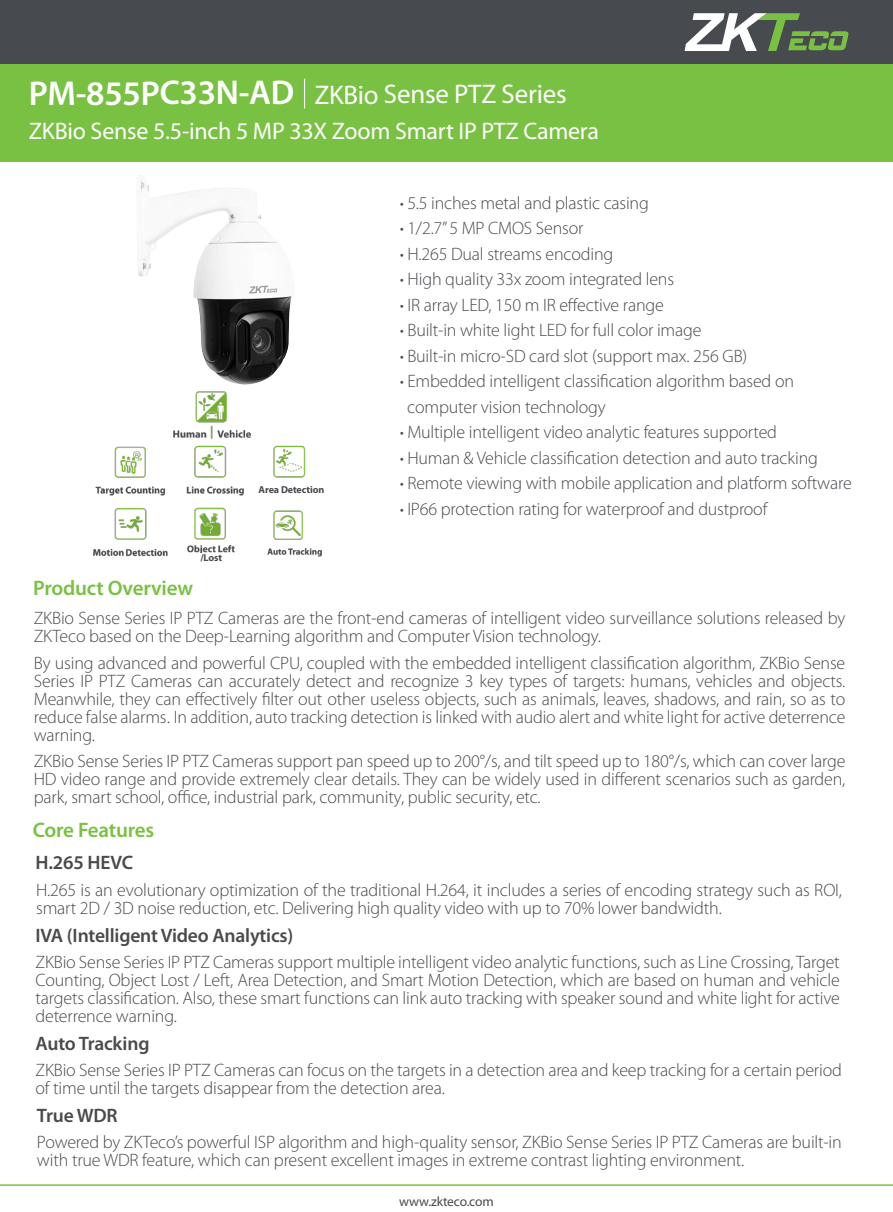
<style>
.page{position:relative;width:893px;height:1212px;background:#fff}
.page>*{position:absolute;margin:0;border:0;box-sizing:border-box;transform-origin:0 0}
.SPEC_Copy{font:27px "Myriad Pro";letter-spacing:-.015em;color:#fff}
.SPEC_Copy-2{font:24px "Myriad Pro";letter-spacing:-.01em;color:#fff}
.SPEC_Copy-3{font:600 21px "Myriad Pro";letter-spacing:-.01em;color:#79c142}
.SPEC_Copy-4{font:600 19.5px "Myriad Pro";letter-spacing:-.01em;color:#4a4a4c}
.SPEC_Copy-5{font:300 18px/18px "Myriad Pro";letter-spacing:-.01em;color:#4a4a4c}
.SPEC_Copy-6{font:300 18px "Myriad Pro";letter-spacing:-.01em;color:#474a4e}
.SPEC_Copy-7{font:300 18px/18px "Myriad Pro";letter-spacing:-.01em;color:#49494c}
.SPEC_Copy-8{font:13.5px "Myriad Pro";letter-spacing:-.01em;color:#474a4e}
.SPEC_Copy-9{font:700 10.05px "Myriad Pro";letter-spacing:-.01em;color:#474a4e}
.s1{font-weight:600;font-size:34.5px}
.s2{font-weight:600}
.s3{font-family:"Adobe Song Std"}
</style>
<div class="page">
<div style="left:0;top:0;width:893px;height:64px;background:#474a4e"></div>
<svg style="left:684px;top:13px;width:164px;height:38px"></svg>
<div style="left:0;top:64px;width:893px;height:98px;background:#79c142"></div>
<hr style="left:0;top:1184px;width:893px;height:2px;background:#79c142">
<img style="left:137px;top:181px;width:155px;height:203px">
<svg style="left:304px;top:79px;width:1px;height:29px"></svg>
<img style="left:94px;top:391px;width:228px;height:166px">
<div style="left:250px;top:485px;width:85px;height:11px;background:#fff"></div>
<div style="left:169px;top:554px;width:86px;height:9px;background:#fff"></div>
<p class="SPEC_Copy" style="left:29px;top:79px;width:539px"><span class="s1">PM-855PC33N-AD</span> ZKBio Sense PTZ Series</p>
<p class="SPEC_Copy-2" style="left:29px;top:118px;width:572px">ZKBio Sense 5.5-inch 5 MP 33X Zoom Smart IP PTZ Camera</p>
<p class="SPEC_Copy-9" style="left:200px;top:552px;width:23px">/Lost</p>
<p class="SPEC_Copy-3" style="left:33px;top:576px;width:161px">Product Overview</p>
<p class="SPEC_Copy-9" style="left:259px;top:484px;width:67px">Area Detection</p>
<p class="SPEC_Copy-6" style="left:400px;top:193px;width:251px"><span class="s2">·</span> 5.5 inches metal and plastic casing</p>
<p class="SPEC_Copy-6" style="left:400px;top:218px;width:185px"><span class="s2">·</span> 1/2.7” 5 MP CMOS Sensor</p>
<p class="SPEC_Copy-6" style="left:400px;top:244px;width:215px"><span class="s2">·</span> H.265 Dual streams encoding</p>
<p class="SPEC_Copy-6" style="left:400px;top:269px;width:276px"><span class="s2">·</span> High quality 33x zoom integrated lens</p>
<p class="SPEC_Copy-6" style="left:400px;top:295px;width:266px"><span class="s2">·</span> IR array LED, 150 m IR effective range</p>
<p class="SPEC_Copy-6" style="left:400px;top:320px;width:303px"><span class="s2">·</span> Built-in white light LED for full color image</p>
<p class="SPEC_Copy-6" style="left:400px;top:346px;width:349px"><span class="s2">·</span> Built-in micro-SD card slot (support max. 256 GB)</p>
<p class="SPEC_Copy-6" style="left:400px;top:371px;width:396px"><span class="s2">·</span> Embedded intelligent classification algorithm based on</p>
<p class="SPEC_Copy-6" style="left:407px;top:397px;width:200px">computer vision technology</p>
<p class="SPEC_Copy-6" style="left:400px;top:422px;width:379px"><span class="s2">·</span> Multiple intelligent video analytic features supported</p>
<p class="SPEC_Copy-6" style="left:400px;top:448px;width:420px"><span class="s2">·</span> Human &amp; Vehicle classification detection and auto tracking</p>
<p class="SPEC_Copy-6" style="left:400px;top:473px;width:454px"><span class="s2">·</span> Remote viewing with mobile application and platform software</p>
<p class="SPEC_Copy-6" style="left:400px;top:499px;width:369px"><span class="s2">·</span> IP66 protection rating for waterproof and dustproof</p>
<p class="SPEC_Copy-5" style="left:34px;top:609px;width:813px">ZKBio Sense Series IP PTZ Cameras are the front-end cameras of intelligent video surveillance solutions released by<br>ZKTeco based on the Deep-Learning algorithm and Computer Vision technology.</p>
<p class="SPEC_Copy-5" style="left:34px;top:654px;width:813px;text-align:justify">By using advanced and powerful CPU, coupled with the embedded intelligent classification algorithm, ZKBio Sense Series IP PTZ Cameras can accurately detect and recognize 3 key types of targets: humans, vehicles and objects.<br>Meanwhile, they can effectively filter out other useless objects, such as animals, leaves, shadows, and rain, so as to reduce false alarms<span class="s3">.</span> In addition, auto tracking detection is linked with audio alert and white light for active deterrence warning.</p>
<p class="SPEC_Copy-5" style="left:34px;top:752px;width:813px;text-align:justify">ZKBio Sense Series IP PTZ Cameras support pan speed up to 200°/s, and tilt speed up to 180°/s, which can cover large HD video range and provide extremely clear details. They can be widely used in different scenarios such as garden, park, smart school, office, industrial park, community, public security, etc.</p>
<p class="SPEC_Copy-3" style="left:33px;top:818px;width:123px">Core Features</p>
<p class="SPEC_Copy-4" style="left:36px;top:851px;width:99px">H.265 HEVC</p>
<p class="SPEC_Copy-7" style="left:36px;top:881px;width:807px">H.265 is an evolutionary optimization of the traditional H.264, it includes a series of encoding strategy such as ROI, smart 2D / 3D noise reduction, etc. Delivering high quality video with up to 70% lower bandwidth.</p>
<p class="SPEC_Copy-4" style="left:36px;top:924px;width:259px">IVA (Intelligent Video Analytics)</p>
<p class="SPEC_Copy-5" style="left:36px;top:953px;width:806px;text-align:justify">ZKBio Sense Series IP PTZ Cameras support multiple intelligent video analytic functions, such as Line Crossing, Target Counting, Object Lost / Left, Area Detection, and Smart Motion Detection, which are based on human and vehicle targets classification. Also, these smart functions can link auto tracking with speaker sound and white light for active deterrence warning.</p>
<p class="SPEC_Copy-4" style="left:36px;top:1032px;width:116px">Auto Tracking</p>
<p class="SPEC_Copy-5" style="left:36px;top:1061px;width:808px">ZKBio Sense Series IP PTZ Cameras can focus on the targets in a detection area and keep tracking for a certain period of time until the targets disappear from the detection area.</p>
<p class="SPEC_Copy-4" style="left:37px;top:1104px;width:82px">True WDR</p>
<p class="SPEC_Copy-5" style="left:37px;top:1134px;width:806px">Powered by ZKTeco’s powerful ISP algorithm and high-quality sensor, ZKBio Sense Series IP PTZ Cameras are built-in with true WDR feature, which can present excellent images in extreme contrast lighting environment.</p>
<p class="SPEC_Copy-8" style="left:399px;top:1194px;width:96px">www.zkteco.com</p>
</div>
